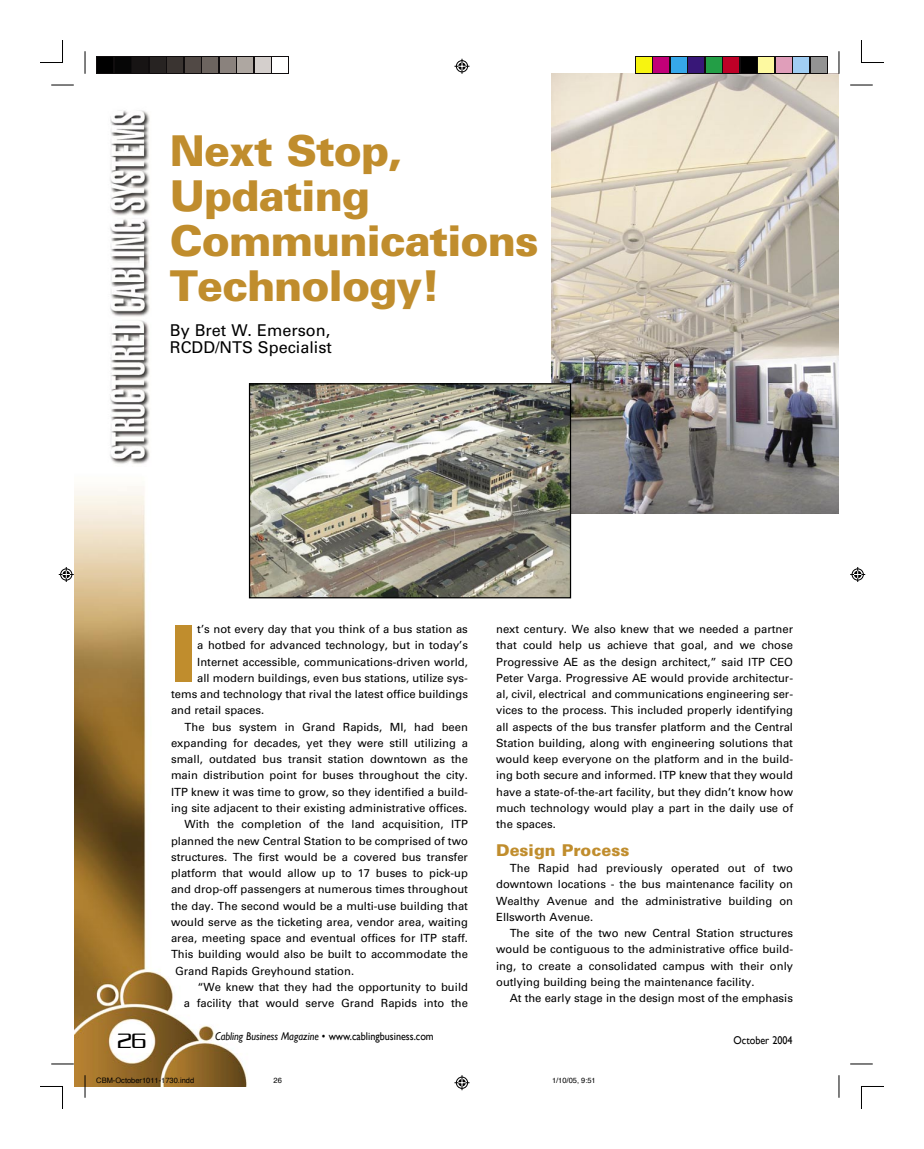
<style>
.page{position:relative;width:924px;height:1149px;background:#fff}
.page>*{position:absolute;margin:0;border:0;box-sizing:border-box;transform-origin:0 0}
.Feature_Start_Paragraph{font:900 78.75px "Univers";color:#c08d2d}
.Body_2004{font:900 42.5px/45px "Univers";letter-spacing:-.025em;color:#c08d2d}
.Page_Number{font:300 22.5px "Serpentine";color:#000}
.Body_2004-2{font:16.25px/17.5px "Univers";color:#000}
.Subhead_1_-_2004{font:900 16.25px "Univers";color:#c08d2d}
.Body_2004-3{font:11.25px/16.2px "Univers";color:#000;text-align:justify}
.Feature_Start_Paragraph-2{font:11.25px "Univers";color:#000}
.t1{font:11.25px "Gill Sans";color:#000;scale:.9 1}
.t2{font:7.5px "Helvetica";color:#000}
.s1{font-style:italic}
</style>
<div class="page">
<img style="left:74px;top:110px;width:180px;height:976px">
<img style="left:551px;top:74px;width:288px;height:440px">
<img style="left:251px;top:385px;width:318px;height:211px">
<div style="left:249px;top:383px;width:322px;height:215px;border:1px solid #000"></div>
<svg style="left:96px;top:56px;width:193px;height:18px"></svg>
<div style="left:98px;top:57px;width:14px;height:15px;background:#000"></div>
<div style="left:115px;top:57px;width:15px;height:15px;background:#060606"></div>
<div style="left:132px;top:57px;width:16px;height:15px;background:#171414"></div>
<div style="left:150px;top:57px;width:15px;height:15px;background:#272322"></div>
<div style="left:168px;top:57px;width:14px;height:15px;background:#3a3431"></div>
<div style="left:185px;top:57px;width:15px;height:15px;background:#514945"></div>
<div style="left:202px;top:57px;width:16px;height:15px;background:#6c645f"></div>
<div style="left:220px;top:57px;width:15px;height:15px;background:#8a827d"></div>
<div style="left:238px;top:57px;width:14px;height:15px;background:#aea7a1"></div>
<div style="left:255px;top:57px;width:15px;height:15px;background:#d4cfcc"></div>
<div style="left:272px;top:57px;width:16px;height:15px;background:#fff"></div>
<svg style="left:635px;top:56px;width:193px;height:18px"></svg>
<div style="left:636px;top:57px;width:15px;height:15px;background:#f7f410"></div>
<div style="left:654px;top:57px;width:15px;height:15px;background:#c10077"></div>
<div style="left:671px;top:57px;width:15px;height:15px;background:#36a7e9"></div>
<div style="left:689px;top:57px;width:15px;height:15px;background:#381778"></div>
<div style="left:706px;top:57px;width:15px;height:15px;background:#239e46"></div>
<div style="left:724px;top:57px;width:15px;height:15px;background:#be0027"></div>
<div style="left:741px;top:57px;width:15px;height:15px;background:#000"></div>
<div style="left:759px;top:57px;width:15px;height:15px;background:#fdf9a0"></div>
<div style="left:776px;top:57px;width:15px;height:15px;background:#e09eba"></div>
<div style="left:794px;top:57px;width:15px;height:15px;background:#a1cdf2"></div>
<div style="left:811px;top:57px;width:15px;height:15px;background:#939393"></div>
<svg style="left:85px;top:51px;width:1px;height:23px"></svg>
<svg style="left:51px;top:85px;width:23px;height:1px"></svg>
<svg style="left:839px;top:51px;width:1px;height:23px"></svg>
<svg style="left:850px;top:85px;width:22px;height:1px"></svg>
<svg style="left:85px;top:1075px;width:1px;height:23px"></svg>
<svg style="left:51px;top:1064px;width:23px;height:1px"></svg>
<svg style="left:839px;top:1075px;width:1px;height:23px"></svg>
<svg style="left:850px;top:1064px;width:22px;height:1px"></svg>
<svg style="left:40px;top:40px;width:23px;height:23px"></svg>
<svg style="left:861px;top:40px;width:23px;height:23px"></svg>
<svg style="left:40px;top:1086px;width:23px;height:23px"></svg>
<svg style="left:861px;top:1086px;width:23px;height:23px"></svg>
<svg style="left:454px;top:59px;width:15px;height:15px"></svg>
<svg style="left:454px;top:1075px;width:15px;height:15px"></svg>
<svg style="left:59px;top:567px;width:15px;height:15px"></svg>
<svg style="left:850px;top:567px;width:15px;height:15px"></svg>
<p class="Body_2004" style="left:170px;top:128px;width:370px">Next Stop,<br>Updating<br>Communications<br>Technology!</p>
<p class="Body_2004-2" style="left:170px;top:321px;width:164px">By Bret W. Emerson,<br>RCDD/NTS Specialist</p>
<p class="Feature_Start_Paragraph" style="left:171px;top:604px;width:28px">I</p>
<p class="Feature_Start_Paragraph-2" style="left:197px;top:622px;width:272px">t’s not every day that you think of a bus station as</p>
<p class="Feature_Start_Paragraph-2" style="left:197px;top:639px;width:272px">a hotbed for advanced technology, but in today’s</p>
<p class="Feature_Start_Paragraph-2" style="left:197px;top:655px;width:272px">Internet accessible, communications-driven world,</p>
<p class="Feature_Start_Paragraph-2" style="left:197px;top:671px;width:272px">all modern buildings, even bus stations, utilize sys-</p>
<p class="Feature_Start_Paragraph-2" style="left:171px;top:687px;width:298px">tems and technology that rival the latest office buildings</p>
<p class="Feature_Start_Paragraph-2" style="left:171px;top:704px;width:95px">and retail spaces.</p>
<p class="Body_2004-3" style="left:171px;top:719px;width:298px;text-indent:14px">The bus system in Grand Rapids, MI, had been expanding for decades, yet they were still utilizing a small, outdated bus transit station downtown as the main distribution point for buses throughout the city.<br>ITP knew it was time to grow, so they identified a build&shy;ing site adjacent to their existing administrative offices.</p>
<p class="Body_2004-3" style="left:185px;top:816px;width:285px">With the completion of the land acquisition, ITP</p>
<p class="Body_2004-3" style="left:171px;top:832px;width:298px">planned the new Central Station to be comprised of two</p>
<p class="Body_2004-3" style="left:171px;top:849px;width:298px">structures. The first would be a covered bus transfer</p>
<p class="Body_2004-3" style="left:171px;top:865px;width:298px">platform that would allow up to 17 buses to pick-up</p>
<p class="Body_2004-3" style="left:171px;top:881px;width:298px">and drop-off passengers at numerous times throughout</p>
<p class="Body_2004-3" style="left:171px;top:897px;width:298px">the day. The second would be a multi-use building that</p>
<p class="Body_2004-3" style="left:171px;top:914px;width:298px">would serve as the ticketing area, vendor area, waiting</p>
<p class="Body_2004-3" style="left:171px;top:930px;width:298px">area, meeting space and eventual offices for ITP staff.</p>
<p class="Body_2004-3" style="left:171px;top:946px;width:298px">This building would also be built to accommodate the</p>
<p class="Body_2004-3" style="left:175px;top:962px;width:181px">Grand Rapids Greyhound station.</p>
<p class="Body_2004-3" style="left:184px;top:979px;width:286px;text-align:right">“We knew that they had the opportunity to build<br>a facility that would serve Grand Rapids into the</p>
<p class="Body_2004-3" style="left:496px;top:621px;width:298px">next century. We also knew that we needed a partner that could help us achieve that goal, and we chose Progressive AE as the design architect,” said ITP CEO Peter Varga. Progressive AE would provide architectur&shy;al, civil, electrical and communications engineering ser&shy;vices to the process. This included properly identifying all aspects of the bus transfer platform and the Central Station building, along with engineering solutions that would keep everyone on the platform and in the build&shy;ing both secure and informed. ITP knew that they would have a state-of-the-art facility, but they didn’t know how much technology would play a part in the daily use of the spaces.</p>
<p class="Subhead_1_-_2004" style="left:496px;top:840px;width:135px">Design Process</p>
<p class="Body_2004-3" style="left:496px;top:860px;width:298px;text-indent:14px">The Rapid had previously operated out of two downtown locations - the bus maintenance facility on Wealthy Avenue and the administrative building on Ellsworth Avenue.</p>
<p class="Body_2004-3" style="left:496px;top:925px;width:298px;text-indent:14px">The site of the two new Central Station structures would be contiguous to the administrative office build&shy;ing, to create a consolidated campus with their only outlying building being the maintenance facility.</p>
<p class="Body_2004-3" style="left:510px;top:990px;width:285px">At the early stage in the design most of the emphasis</p>
<p class="t1" style="left:215px;top:1029px;width:244px"><span class="s1">Cabling Business Magazine</span> • www.cablingbusiness.com</p>
<p class="Page_Number" style="left:117px;top:1028px;width:31px">26</p>
<p class="t1" style="left:733px;top:1033px;width:67px">October 2004</p>
<p class="t2" style="left:96px;top:1075px;width:99px">CBM-October1011-1730.indd</p>
<p class="t2" style="left:273px;top:1075px;width:10px">26</p>
<p class="t2" style="left:552px;top:1075px;width:45px">1/10/05, 9:51</p>
</div>
